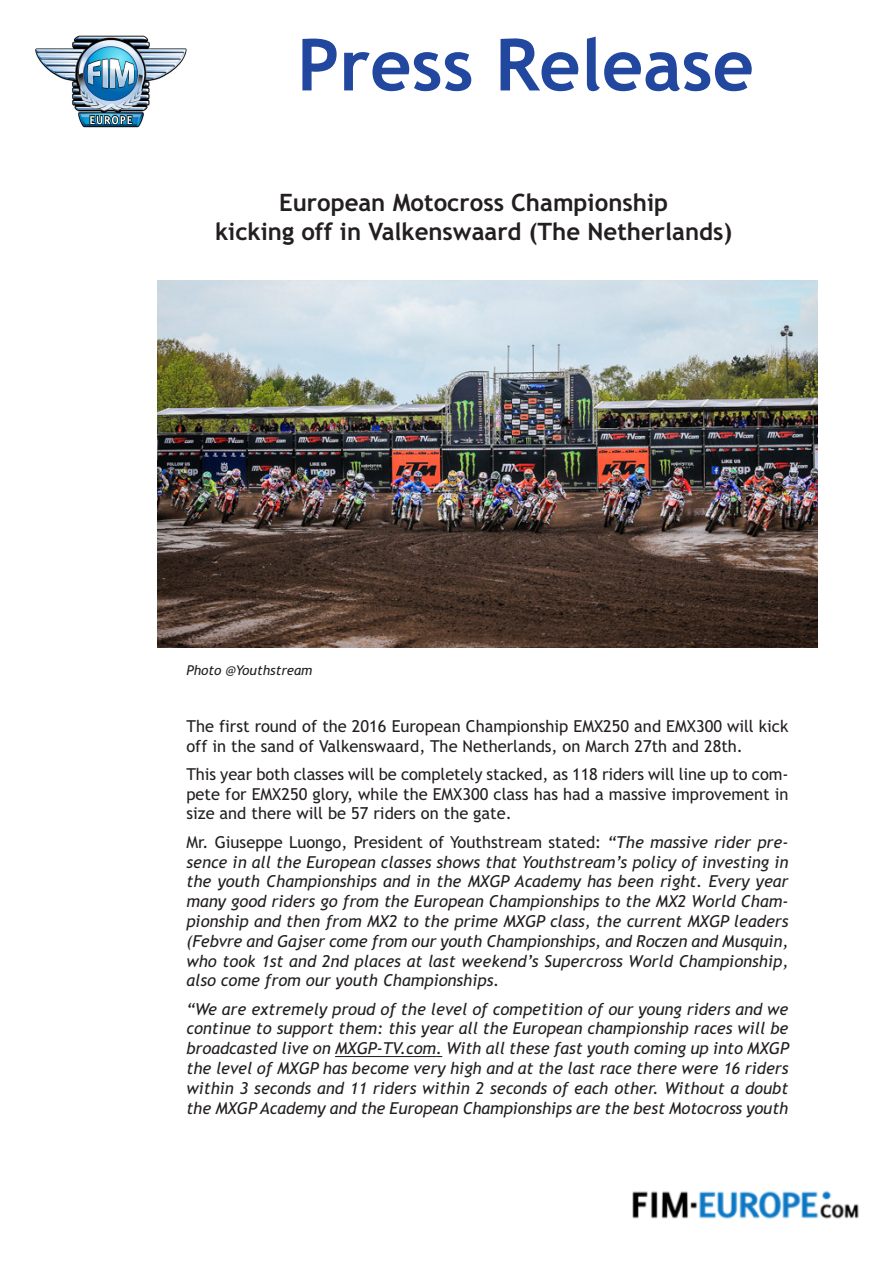
<style>
.page{position:relative;width:893px;height:1263px;background:#fff}
.page>*{position:absolute;margin:0;border:0;box-sizing:border-box;transform-origin:0 0}
.t1{font:700 72px "Trebuchet MS";color:#22479e}
.t2{font:700 24px/28.8px "Trebuchet MS";color:#231f20;text-align:center}
.t3{font:italic 16.5px/19.8px "Trebuchet MS";letter-spacing:-.005em;color:#231f20;text-align:justify}
.t4{font:16.5px/19.8px "Trebuchet MS";color:#231f20}
.t5{font:italic 13.5px "Trebuchet MS";color:#231f20}
.s1{font-style:normal}
</style>
<div class="page">
<img style="left:35px;top:35px;width:152px;height:93px">
<img style="left:632px;top:1190px;width:227px;height:29px">
<hr style="left:335px;top:1056px;width:101px;height:1px;background:#231f20">
<img style="left:157px;top:280px;width:660px;height:368px">
<h1 class="t1" style="left:297px;top:24px;width:458px">Press Release</h1>
<h2 class="t2" style="left:215px;top:189px;width:519px">European Motocross Championship<br>kicking off in Valkenswaard (The Netherlands)</h2>
<p class="t5" style="left:186px;top:662px;width:128px">Photo @Youthstream</p>
<p class="t4" style="left:186px;top:716px;width:603px">The first round of the 2016 European Championship EMX250 and EMX300 will kick off in the sand of Valkenswaard, The Netherlands, on March 27th and 28th.</p>
<p class="t4" style="left:186px;top:764px;width:603px;text-align:justify">This year both classes will be completely stacked, as 118 riders will line up to com&shy;pete for EMX250 glory, while the EMX300 class has had a massive improvement in size and there will be 57 riders on the gate.</p>
<p class="t3" style="left:186px;top:832px;width:603px"><span class="s1">Mr. Giuseppe Luongo, President of Youthstream stated:</span> “The massive rider pre&shy;sence in all the European classes shows that Youthstream’s policy of investing in the youth Championships and in the MXGP Academy has been right. Every year many good riders go from the European Championships to the MX2 World Cham&shy;pionship and then from MX2 to the prime MXGP class, the current MXGP leaders (Febvre and Gajser come from our youth Championships, and Roczen and Musquin, who took 1st and 2nd places at last weekend’s Supercross World Championship, also come from our youth Championships.</p>
<p class="t3" style="left:186px;top:999px;width:604px">“We are extremely proud of the level of competition of our young riders and we continue to support them: this year all the European championship races will be broadcasted live on MXGP-TV.com. With all these fast youth coming up into MXGP the level of MXGP has become very high and at the last race there were 16 riders within 3 seconds and 11 riders within 2 seconds of each other. Without a doubt the MXGP Academy and the European Championships are the best Motocross youth</p>
</div>
